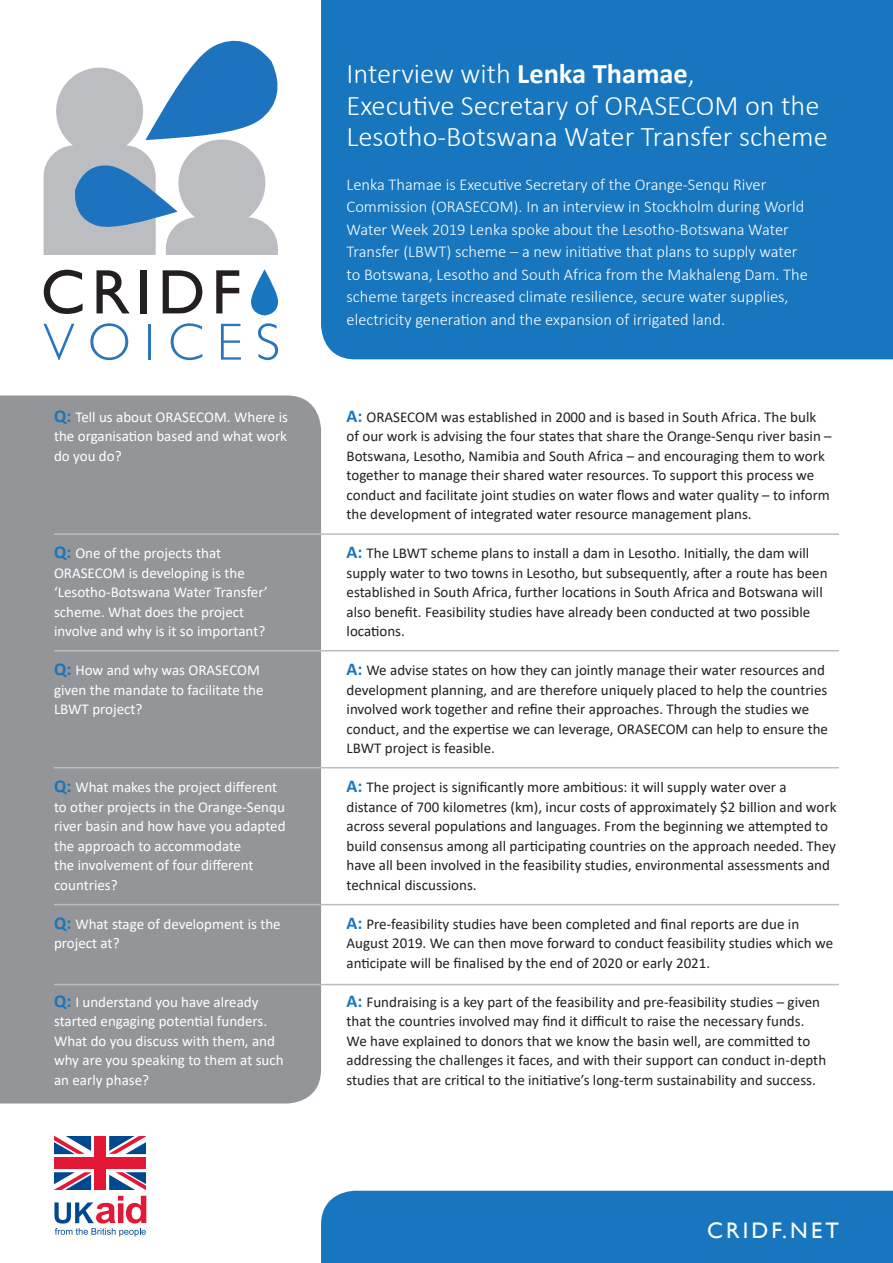
<style>
.page{position:relative;width:893px;height:1263px;background:#fff}
.page>*{position:absolute;margin:0;border:0;box-sizing:border-box;transform-origin:0 0}
.t1{font:300 52.5px "Gill Sans";letter-spacing:.25em;color:#2b75ba}
.t2{font:300 28.5px/31.5px "Calibri";color:#fff}
.t3{font:22.5px "Gill Sans";letter-spacing:.14em;color:#fff}
.t4{font:300 16.5px/22.5px "Calibri";color:#fff}
.t5{font:15px/19.5px "Calibri";color:#231f20}
.t6{font:15px/19.5px "Calibri";color:#fff}
.s1{font-weight:700;font-size:18px;color:#1776bd}
.s2{font-weight:700}
</style>
<div class="page">
<div style="left:0;top:395px;width:321px;height:708px;background:#939598"></div>
<div style="left:321px;top:0;width:572px;height:359px;background:#1776bd"></div>
<div style="left:321px;top:1191px;width:572px;height:72px;background:#1776bd"></div>
<hr style="left:54px;top:533px;width:785px;height:2px;background:#bcbdc0">
<hr style="left:54px;top:650px;width:785px;height:1px;background:#bcbdc0">
<hr style="left:54px;top:767px;width:785px;height:1px;background:#bcbdc0">
<hr style="left:54px;top:904px;width:785px;height:1px;background:#bcbdc0">
<hr style="left:54px;top:984px;width:785px;height:1px;background:#bcbdc0">
<svg style="left:44px;top:270px;width:39px;height:44px"></svg>
<svg style="left:97px;top:270px;width:33px;height:43px"></svg>
<div style="left:141px;top:270px;width:6px;height:43px;background:#231f20"></div>
<svg style="left:163px;top:270px;width:39px;height:43px"></svg>
<svg style="left:216px;top:270px;width:23px;height:43px"></svg>
<svg style="left:251px;top:269px;width:27px;height:46px"></svg>
<svg style="left:44px;top:40px;width:234px;height:214px"></svg>
<svg style="left:54px;top:1196px;width:92px;height:40px"></svg>
<div style="left:94px;top:1136px;width:12px;height:54px;background:#e31837"></div>
<div style="left:55px;top:1157px;width:91px;height:11px;background:#e31837"></div>
<svg style="left:55px;top:1136px;width:36px;height:18px"></svg>
<svg style="left:109px;top:1136px;width:37px;height:18px"></svg>
<svg style="left:109px;top:1172px;width:37px;height:18px"></svg>
<svg style="left:55px;top:1172px;width:37px;height:18px"></svg>
<p class="t1" style="left:43px;top:301px;width:238px">VOICES</p>
<p class="t6" style="left:54px;top:407px;width:235px;text-align:justify"><span class="s1">Q:</span> Tell us about ORASECOM. Where is the organisation based and what work do you do?</p>
<p class="t6" style="left:54px;top:543px;width:216px"><span class="s1">Q:</span> One of the projects that<br>ORASECOM is developing is the ‘Lesotho-Botswana Water Transfer’ scheme. What does the project involve and why is it so important?</p>
<p class="t6" style="left:54px;top:660px;width:211px"><span class="s1">Q:</span> How and why was ORASECOM given the mandate to facilitate the<br>LBWT project?</p>
<p class="t6" style="left:54px;top:777px;width:233px"><span class="s1">Q:</span> What makes the project different to other projects in the Orange-Senqu river basin and how have you adapted the approach to accommodate<br>the involvement of four different countries?</p>
<p class="t6" style="left:54px;top:914px;width:228px"><span class="s1">Q:</span> What stage of development is the project at?</p>
<p class="t6" style="left:54px;top:992px;width:231px"><span class="s1">Q:</span> I understand you have already started engaging potential funders.<br>What do you discuss with them, and why are you speaking to them at such an early phase?</p>
<p class="t2" style="left:347px;top:58px;width:350px">Interview with <span class="s2">Lenka Thamae</span>,</p>
<p class="t2" style="left:347px;top:89px;width:483px">Executive Secretary of ORASECOM on the<br>Lesotho-Botswana Water Transfer scheme</p>
<p class="t4" style="left:347px;top:173px;width:463px">Lenka Thamae is Executive Secretary of the Orange-Senqu River Commission (ORASECOM). In an interview in Stockholm during World Water Week 2019 Lenka spoke about the Lesotho-Botswana Water Transfer (LBWT) scheme – a new initiative that plans to supply water to Botswana, Lesotho and South Africa from the Makhaleng Dam. The scheme targets increased climate resilience, secure water supplies, electricity generation and the expansion of irrigated land.</p>
<p class="t5" style="left:347px;top:407px;width:487px"><span class="s1">A:</span> ORASECOM was established in 2000 and is based in South Africa. The bulk of our work is advising the four states that share the Orange-Senqu river basin – Botswana, Lesotho, Namibia and South Africa – and encouraging them to work together to manage their shared water resources. To support this process we conduct and facilitate joint studies on water flows and water quality – to inform the development of integrated water resource management plans.</p>
<p class="t5" style="left:347px;top:543px;width:482px"><span class="s1">A:</span> The LBWT scheme plans to install a dam in Lesotho. Initially, the dam will supply water to two towns in Lesotho, but subsequently, after a route has been established in South Africa, further locations in South Africa and Botswana will also benefit. Feasibility studies have already been conducted at two possible locations.</p>
<p class="t5" style="left:347px;top:660px;width:483px"><span class="s1">A:</span> We advise states on how they can jointly manage their water resources and development planning, and are therefore uniquely placed to help the countries involved work together and refine their approaches. Through the studies we conduct, and the expertise we can leverage, ORASECOM can help to ensure the LBWT project is feasible.</p>
<p class="t5" style="left:347px;top:777px;width:491px"><span class="s1">A:</span> The project is significantly more ambitious: it will supply water over a distance of 700 kilometres (km), incur costs of approximately $2 billion and work across several populations and languages. From the beginning we attempted to build consensus among all participating countries on the approach needed. They have all been involved in the feasibility studies, environmental assessments and technical discussions.</p>
<p class="t5" style="left:347px;top:914px;width:488px"><span class="s1">A:</span> Pre-feasibility studies have been completed and final reports are due in<br>August 2019. We can then move forward to conduct feasibility studies which we anticipate will be finalised by the end of 2020 or early 2021.</p>
<p class="t5" style="left:347px;top:992px;width:481px"><span class="s1">A:</span> Fundraising is a key part of the feasibility and pre-feasibility studies – given that the countries involved may find it difficult to raise the necessary funds.<br>We have explained to donors that we know the basin well, are committed to addressing the challenges it faces, and with their support can conduct in-depth studies that are critical to the initiative’s long-term sustainability and success.</p>
<p class="t3" style="left:707px;top:1217px;width:133px">CRIDF.NET</p>
</div>
